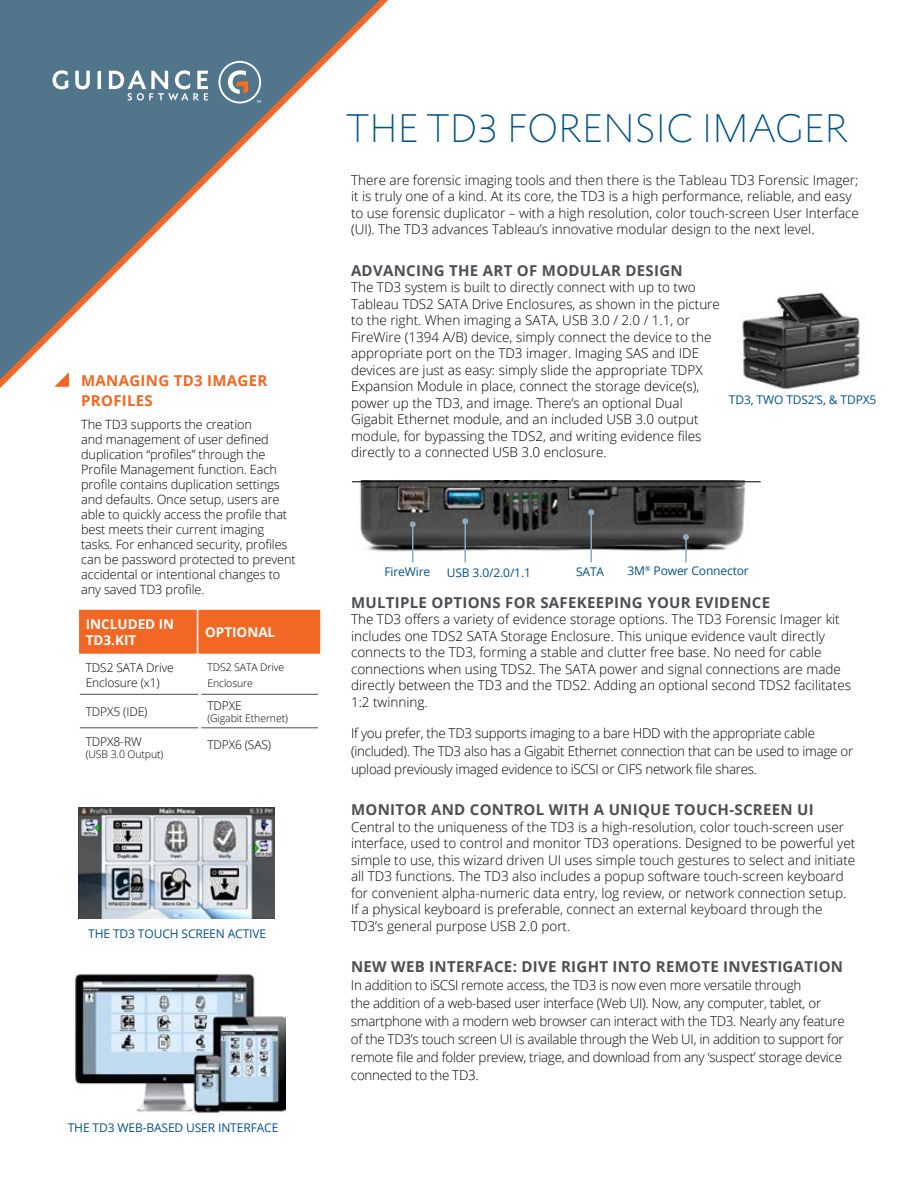
<style>
.page{position:relative;width:918px;height:1188px;background:#fff}
.page>*{position:absolute;margin:0;border:0;box-sizing:border-box;transform-origin:0 0}
.t1{font:300 36px "Metro Nova Pro";letter-spacing:.02em;color:#005288}
.t2{font:700 15px "Open Sans";letter-spacing:.02em;color:#4c4f53}
.t3{font:700 15px/19.5px "Open Sans";letter-spacing:.02em;color:#f26724}
.t4{font:300 13.5px/16.5px "Open Sans";color:#000}
.t5{font:300 13.5px/18px "Open Sans";letter-spacing:-.02em;color:#000}
.t6{font:700 13.5px/16.2px "Open Sans";color:#fff}
.t7{font:300 12.75px/15px "Open Sans";letter-spacing:-.01em;color:#000}
.t8{font:12px "Open Sans";letter-spacing:-.01em;color:#005288}
.t9{font:300 12px/15px "Open Sans";letter-spacing:-.01em;color:#000}
.t10{font:300 10.5px/16.5px "Open Sans";letter-spacing:-.01em;color:#000}
</style>
<div class="page">
<div style="left:78px;top:609px;width:120px;height:45px;background:#f26724"></div>
<div style="left:78px;top:608px;width:120px;height:47px;border:2px solid #fff"></div>
<div style="left:198px;top:609px;width:123px;height:45px;background:#f26724"></div>
<div style="left:197px;top:608px;width:125px;height:47px;border:2px solid #fff"></div>
<hr style="left:80px;top:694px;width:118px;height:1px;background:#4c4f53">
<hr style="left:80px;top:727px;width:118px;height:1px;background:#4c4f53">
<hr style="left:201px;top:694px;width:117px;height:1px;background:#4c4f53">
<hr style="left:201px;top:727px;width:117px;height:1px;background:#4c4f53">
<svg style="left:0;top:0;width:388px;height:388px"></svg>
<svg style="left:54px;top:372px;width:15px;height:15px"></svg>
<svg style="left:53px;top:70px;width:15px;height:19px"></svg>
<svg style="left:75px;top:71px;width:15px;height:18px"></svg>
<svg style="left:98px;top:71px;width:3px;height:18px"></svg>
<svg style="left:109px;top:70px;width:99px;height:31px"></svg>
<svg style="left:218px;top:61px;width:43px;height:42px;background:#7f94a0"></svg>
<img style="left:351px;top:481px;width:410px;height:82px">
<hr style="left:412px;top:524px;width:1px;height:38px;background:#8ea9c1">
<svg style="left:410px;top:521px;width:6px;height:6px"></svg>
<hr style="left:464px;top:521px;width:2px;height:41px;background:#8ea9c1">
<svg style="left:462px;top:518px;width:6px;height:6px"></svg>
<hr style="left:590px;top:514px;width:2px;height:48px;background:#8ea9c1">
<svg style="left:588px;top:509px;width:6px;height:6px"></svg>
<hr style="left:685px;top:537px;width:2px;height:25px;background:#8ea9c1">
<svg style="left:683px;top:534px;width:6px;height:6px"></svg>
<hr style="left:352px;top:481px;width:409px;height:1px;background:#000">
<img style="left:741px;top:292px;width:124px;height:97px">
<img style="left:79px;top:807px;width:196px;height:111px">
<img style="left:75px;top:974px;width:210px;height:140px">
<p class="t3" style="left:81px;top:371px;width:188px">MANAGING TD3 IMAGER<br>PROFILES</p>
<p class="t7" style="left:81px;top:416px;width:216px">The TD3 supports the creation<br>and management of user defined duplication “profiles” through the Profile Management function. Each profile contains duplication settings and defaults. Once setup, users are able to quickly access the profile that best meets their current imaging tasks. For enhanced security, profiles can be password protected to prevent accidental or intentional changes to any saved TD3 profile.</p>
<p class="t6" style="left:86px;top:615px;width:90px">INCLUDED IN<br>TD3.KIT</p>
<p class="t6" style="left:205px;top:624px;width:72px">OPTIONAL</p>
<p class="t9" style="left:86px;top:660px;width:89px">TDS2 SATA Drive<br>Enclosure (x1)</p>
<p class="t9" style="left:86px;top:703px;width:63px">TDPX5 (IDE)</p>
<p class="t9" style="left:86px;top:734px;width:57px">TDPX8-RW</p>
<p class="t10" style="left:86px;top:746px;width:79px">(USB 3.0 Output)</p>
<p class="t10" style="left:207px;top:658px;width:78px">TDS2 SATA Drive<br>Enclosure</p>
<p class="t9" style="left:207px;top:697px;width:36px">TDPXE</p>
<p class="t10" style="left:207px;top:709px;width:82px">(Gigabit Ethernet)</p>
<p class="t9" style="left:207px;top:737px;width:65px">TDPX6 (SAS)</p>
<p class="t8" style="left:88px;top:925px;width:179px">THE TD3 TOUCH SCREEN ACTIVE</p>
<p class="t8" style="left:68px;top:1120px;width:212px">THE TD3 WEB-BASED USER INTERFACE</p>
<h1 class="t1" style="left:346px;top:106px;width:503px">THE TD3 FORENSIC IMAGER</h1>
<p class="t4" style="left:351px;top:171px;width:510px">There are forensic imaging tools and then there is the Tableau TD3 Forensic Imager; it is truly one of a kind. At its core, the TD3 is a high performance, reliable, and easy to use forensic duplicator – with a high resolution, color touch-screen User Interface (UI). The TD3 advances Tableau’s innovative modular design to the next level.</p>
<p class="t2" style="left:351px;top:260px;width:333px">ADVANCING THE ART OF MODULAR DESIGN</p>
<p class="t4" style="left:351px;top:279px;width:370px">The TD3 system is built to directly connect with up to two Tableau TDS2 SATA Drive Enclosures, as shown in the picture to the right. When imaging a SATA, USB 3.0 / 2.0 / 1.1, or FireWire (1394 A/B) device, simply connect the device to the appropriate port on the TD3 imager. Imaging SAS and IDE devices are just as easy: simply slide the appropriate TDPX Expansion Module in place, connect the storage device(s), power up the TD3, and image. There’s an optional Dual Gigabit Ethernet module, and an included USB 3.0 output module, for bypassing the TDS2, and writing evidence files directly to a connected USB 3.0 enclosure.</p>
<p class="t8" style="left:729px;top:391px;width:149px">TD3, TWO TDS2’S, &amp; TDPX5</p>
<p class="t8" style="left:384px;top:563px;width:47px">FireWire</p>
<p class="t8" style="left:447px;top:564px;width:86px">USB 3.0/2.0/1.1</p>
<p class="t8" style="left:576px;top:563px;width:30px">SATA</p>
<p class="t8" style="left:627px;top:563px;width:123px">3M<sup>®</sup> Power Connector</p>
<p class="t2" style="left:351px;top:591px;width:421px">MULTIPLE OPTIONS FOR SAFEKEEPING YOUR EVIDENCE</p>
<p class="t4" style="left:351px;top:611px;width:502px">The TD3 offers a variety of evidence storage options. The TD3 Forensic Imager kit includes one TDS2 SATA Storage Enclosure. This unique evidence vault directly connects to the TD3, forming a stable and clutter free base. No need for cable connections when using TDS2. The SATA power and signal connections are made directly between the TD3 and the TDS2. Adding an optional second TDS2 facilitates 1:2 twinning.</p>
<p class="t5" style="left:351px;top:724px;width:504px">If you prefer, the TD3 supports imaging to a bare HDD with the appropriate cable (included). The TD3 also has a Gigabit Ethernet connection that can be used to image or upload previously imaged evidence to iSCSI or CIFS network file shares.</p>
<p class="t2" style="left:351px;top:799px;width:464px">MONITOR AND CONTROL WITH A UNIQUE TOUCH-SCREEN UI</p>
<p class="t4" style="left:351px;top:818px;width:506px">Central to the uniqueness of the TD3 is a high-resolution, color touch-screen user interface, used to control and monitor TD3 operations. Designed to be powerful yet simple to use, this wizard driven UI uses simple touch gestures to select and initiate all TD3 functions. The TD3 also includes a popup software touch-screen keyboard for convenient alpha-numeric data entry, log review, or network connection setup.<br>If a physical keyboard is preferable, connect an external keyboard through the TD3’s general purpose USB 2.0 port.</p>
<p class="t2" style="left:351px;top:956px;width:494px">NEW WEB INTERFACE: DIVE RIGHT INTO REMOTE INVESTIGATION</p>
<p class="t5" style="left:351px;top:976px;width:495px">In addition to iSCSI remote access, the TD3 is now even more versatile through<br>the addition of a web-based user interface (Web UI). Now, any computer, tablet, or smartphone with a modern web browser can interact with the TD3. Nearly any feature of the TD3’s touch screen UI is available through the Web UI, in addition to support for remote file and folder preview, triage, and download from any ‘suspect’ storage device connected to the TD3.</p>
</div>
